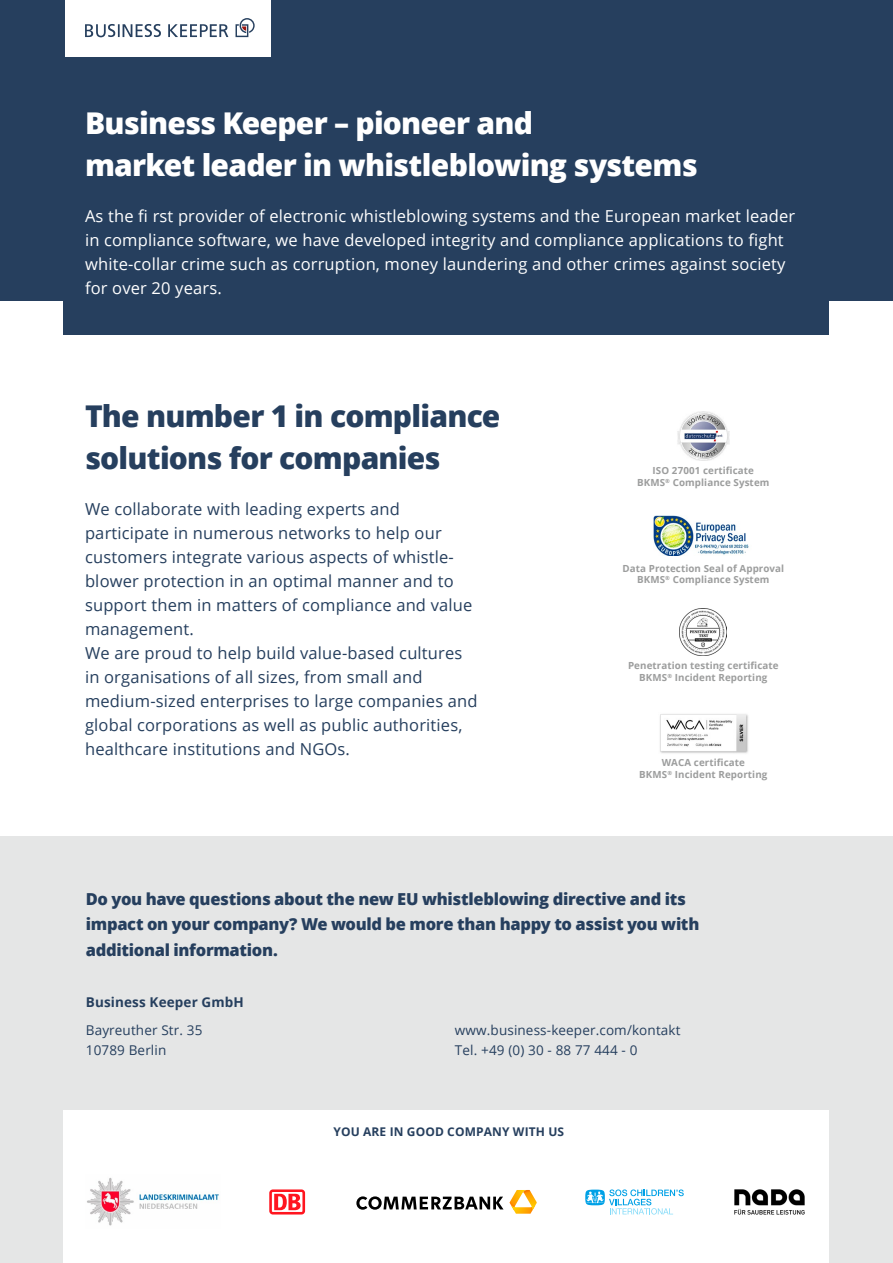
<style>
.page{position:relative;width:893px;height:1263px;background:#fff}
.page>*{position:absolute;margin:0;border:0;box-sizing:border-box;transform-origin:0 0}
.t1{font:800 30px/42px "Open Sans";letter-spacing:-.025em;color:#fff}
.t2{font:800 30px/42px "Open Sans";letter-spacing:-.025em;color:#263f5e}
.t3{font:16.5px/24px "Open Sans";letter-spacing:.01em;color:#263f5e}
.t4{font:16.5px/24px "Open Sans";letter-spacing:.01em;color:#fff}
.t5{font:800 16.5px/25.5px "Open Sans";letter-spacing:-.02em;color:#263f5e}
.t6{font:13.5px/19.5px "Open Sans";letter-spacing:.01em;color:#263f5e}
.t7{font:700 13.5px "Open Sans";letter-spacing:.01em;color:#263f5e}
.t8{font:700 12px "Open Sans";letter-spacing:.01em;color:#263f5e}
.t9{font:700 9.75px/11.7px "Open Sans";letter-spacing:.01em;color:#9c9d9d;text-align:center}
</style>
<div class="page">
<div style="left:0;top:836px;width:893px;height:427px;background:#e5e6e6"></div>
<div style="left:0;top:0;width:893px;height:300px;background:#263f5e"></div>
<div style="left:64px;top:265px;width:765px;height:70px;background:#263f5e"></div>
<div style="left:64px;top:1111px;width:765px;height:152px;background:#fff"></div>
<svg style="left:509px;top:1190px;width:28px;height:24px"></svg>
<svg style="left:356px;top:1196px;width:147px;height:14px"></svg>
<svg style="left:269px;top:1189px;width:36px;height:25px"></svg>
<svg style="left:272px;top:1192px;width:30px;height:20px"></svg>
<svg style="left:274px;top:1194px;width:27px;height:16px"></svg>
<svg style="left:585px;top:1189px;width:99px;height:25px"></svg>
<img style="left:734px;top:1189px;width:71px;height:26px">
<img style="left:87px;top:1178px;width:132px;height:48px">
<img style="left:680px;top:609px;width:47px;height:46px">
<img style="left:654px;top:516px;width:95px;height:40px">
<img style="left:660px;top:714px;width:88px;height:39px">
<img style="left:677px;top:412px;width:53px;height:48px">
<div style="left:65px;top:0;width:205px;height:57px;background:#fff"></div>
<svg style="left:85px;top:24px;width:143px;height:13px"></svg>
<svg style="left:236px;top:18px;width:19px;height:19px"></svg>
<h1 class="t1" style="left:85px;top:101px;width:614px">Business Keeper – pioneer and<br>market leader in whistleblowing systems</h1>
<p class="t4" style="left:85px;top:203px;width:712px">As the fi rst provider of electronic whistleblowing systems and the European market leader in compliance software, we have developed integrity and compliance applications to fight white-collar crime such as corruption, money laundering and other crimes against society for over 20 years.</p>
<h1 class="t2" style="left:85px;top:394px;width:417px">The number 1 in compliance solutions for companies</h1>
<p class="t3" style="left:85px;top:496px;width:394px">We collaborate with leading experts and participate in numerous networks to help our customers integrate various aspects of whistle&shy;blower protection in an optimal manner and to support them in matters of compliance and value management.<br>We are proud to help build value-based cultures in organisations of all sizes, from small and medium-sized enterprises to large companies and global corporations as well as public authorities, healthcare institutions and NGOs.</p>
<p class="t9" style="left:637px;top:465px;width:134px">ISO 27001 certificate<br>BKMS<sup>®</sup> Compliance System</p>
<p class="t9" style="left:622px;top:562px;width:163px">Data Protection Seal of Approval<br>BKMS<sup>®</sup> Compliance System</p>
<p class="t9" style="left:628px;top:659px;width:152px">Penetration testing certificate<br>BKMS<sup>®</sup> Incident Reporting</p>
<p class="t9" style="left:639px;top:757px;width:130px">WACA certificate<br>BKMS<sup>®</sup> Incident Reporting</p>
<p class="t5" style="left:86px;top:885px;width:615px">Do you have questions about the new EU whistleblowing directive and its impact on your company? We would be more than happy to assist you with additional information.</p>
<p class="t7" style="left:86px;top:993px;width:160px">Business Keeper GmbH</p>
<p class="t6" style="left:86px;top:1020px;width:118px">Bayreuther Str. 35<br>10789 Berlin</p>
<p class="t6" style="left:455px;top:1020px;width:227px">www.business-keeper.com/kontakt<br>Tel. +49 (0) 30 - 88 77 444 - 0</p>
<p class="t8" style="left:333px;top:1123px;width:232px">YOU ARE IN GOOD COMPANY WITH US</p>
</div>
